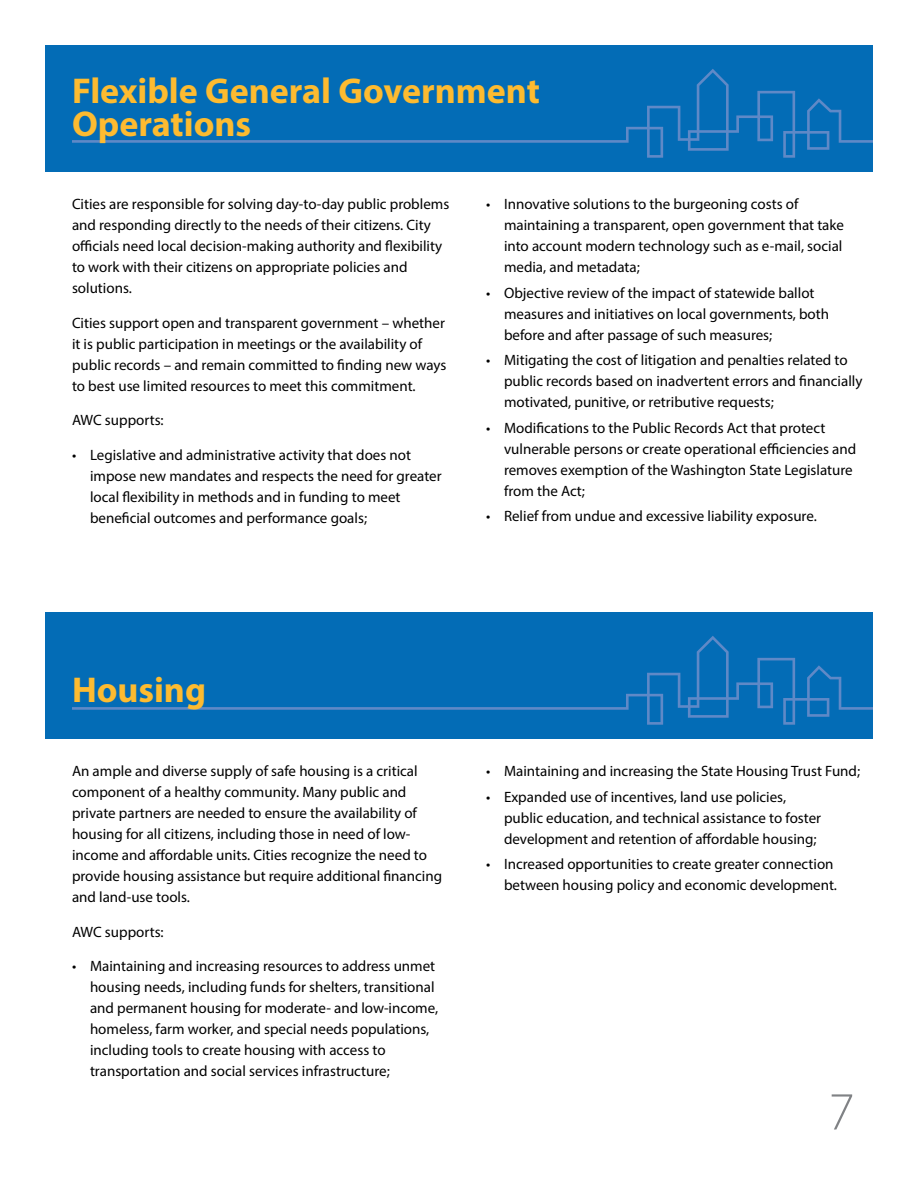
<style>
.page{position:relative;width:918px;height:1188px;background:#fff}
.page>*{position:absolute;margin:0;border:0;box-sizing:border-box;transform-origin:0 0}
.t1{font:300 54px "Myriad Pro";color:#808285}
.t2{font:700 36px/33px "Myriad Pro";color:#fdbb30}
.t3{font:15px/21px "Myriad Pro";color:#000}
</style>
<div class="page">
<div style="left:45px;top:612px;width:828px;height:127px;background:#036cb6"></div>
<svg style="left:72px;top:636px;width:801px;height:89px"></svg>
<div style="left:45px;top:45px;width:828px;height:127px;background:#036cb6"></div>
<svg style="left:72px;top:69px;width:801px;height:89px"></svg>
<h2 class="t2" style="left:72px;top:73px;width:470px">Flexible General Government<br>Operations</h2>
<p class="t3" style="left:72px;top:193px;width:379px">Cities are responsible for solving day-to-day public problems and responding directly to the needs of their citizens. City officials need local decision-making authority and flexibility to work with their citizens on appropriate policies and solutions.</p>
<p class="t3" style="left:72px;top:312px;width:376px">Cities support open and transparent government – whether it is public participation in meetings or the availability of public records – and remain committed to finding new ways to best use limited resources to meet this commitment.</p>
<p class="t3" style="left:72px;top:409px;width:93px">AWC supports:</p>
<p class="t3" style="left:90px;top:444px;width:353px;text-indent:-18px">• Legislative and administrative activity that does not impose new mandates and respects the need for greater local flexibility in methods and in funding to meet beneficial outcomes and performance goals;</p>
<p class="t3" style="left:504px;top:193px;width:342px;text-indent:-18px">• Innovative solutions to the burgeoning costs of maintaining a transparent, open government that take into account modern technology such as e-mail, social media, and metadata;</p>
<p class="t3" style="left:504px;top:282px;width:327px;text-indent:-18px">• Objective review of the impact of statewide ballot measures and initiatives on local governments, both before and after passage of such measures;</p>
<p class="t3" style="left:504px;top:349px;width:360px;text-indent:-18px">• Mitigating the cost of litigation and penalties related to public records based on inadvertent errors and financially motivated, punitive, or retributive requests;</p>
<p class="t3" style="left:504px;top:417px;width:354px;text-indent:-18px">• Modifications to the Public Records Act that protect vulnerable persons or create operational efficiencies and removes exemption of the Washington State Legislature from the Act;</p>
<p class="t3" style="left:486px;top:505px;width:332px">• Relief from undue and excessive liability exposure.</p>
<h2 class="t2" style="left:72px;top:672px;width:136px">Housing</h2>
<p class="t3" style="left:72px;top:760px;width:372px">An ample and diverse supply of safe housing is a critical component of a healthy community. Many public and private partners are needed to ensure the availability of housing for all citizens, including those in need of low&shy;income and affordable units. Cities recognize the need to provide housing assistance but require additional financing and land-use tools.</p>
<p class="t3" style="left:72px;top:921px;width:93px">AWC supports:</p>
<p class="t3" style="left:90px;top:955px;width:350px;text-indent:-18px">• Maintaining and increasing resources to address unmet housing needs, including funds for shelters, transitional and permanent housing for moderate- and low-income, homeless, farm worker, and special needs populations, including tools to create housing with access to transportation and social services infrastructure;</p>
<p class="t3" style="left:486px;top:760px;width:376px">• Maintaining and increasing the State Housing Trust Fund;</p>
<p class="t3" style="left:504px;top:786px;width:319px;text-indent:-18px">• Expanded use of incentives, land use policies, public education, and technical assistance to foster development and retention of affordable housing;</p>
<p class="t3" style="left:486px;top:853px;width:353px;text-align:right">• Increased opportunities to create greater connection between housing policy and economic development.</p>
<h1 class="t1" style="left:828px;top:1082px;width:28px">7</h1>
</div>
